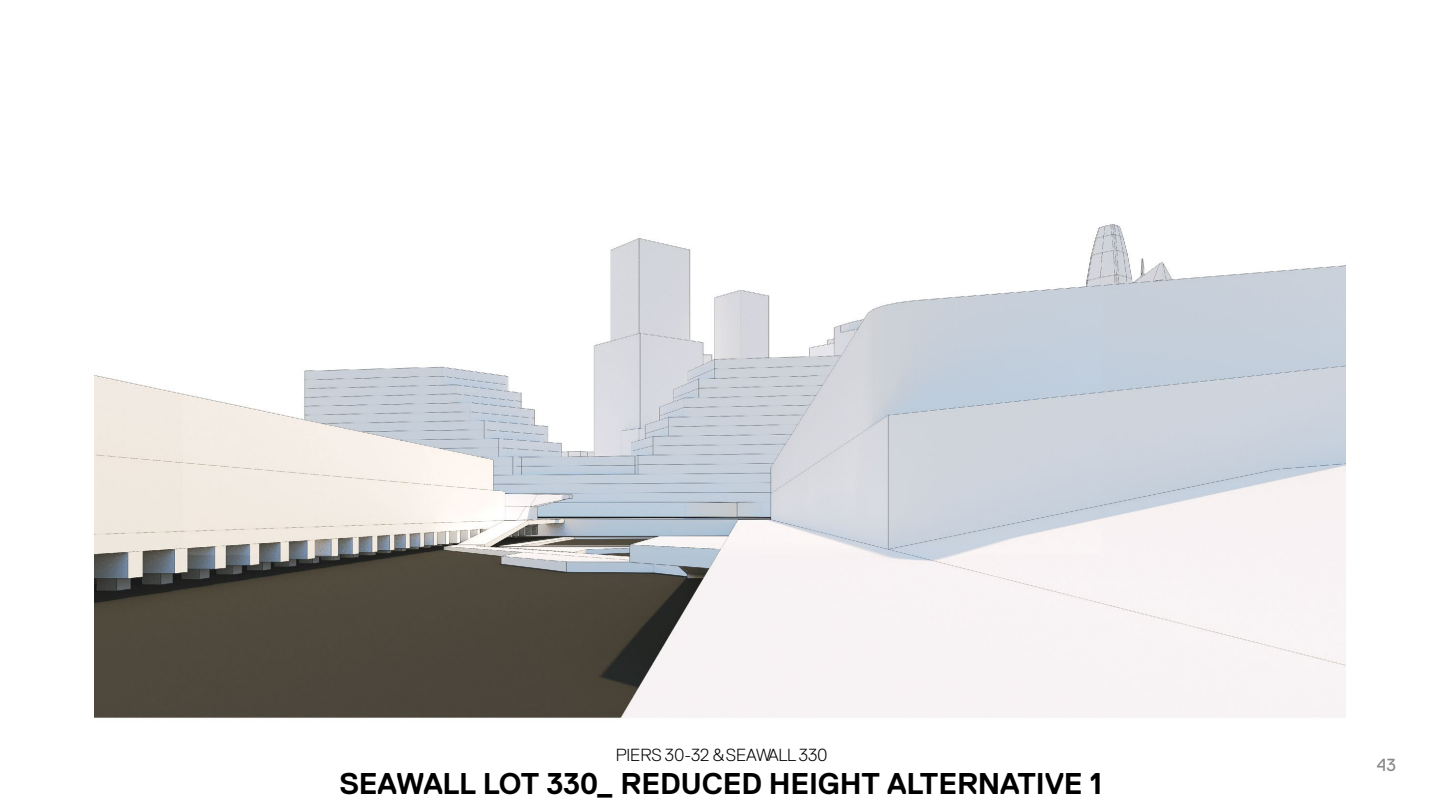
<style>
.page{position:relative;width:1440px;height:810px;background:#fff}
.page>*{position:absolute;margin:0;border:0;box-sizing:border-box;transform-origin:0 0}
.t1{font:700 30px "Replica Std";letter-spacing:-.005em;color:#000}
.t2{font:300 17.5px "Replica Std";letter-spacing:-.005em;color:#000}
.t3{font:17.5px "Replica Std";color:#898989}
</style>
<div class="page">
<img style="left:94px;top:224px;width:1252px;height:494px">
<p class="t2" style="left:616px;top:745px;width:213px">PIERS 30-32&amp;SEAWALL 330</p>
<p class="t1" style="left:339px;top:767px;width:764px">SEAWALL LOT 330_ REDUCED HEIGHT ALTERNATIVE 1</p>
<p class="t3" style="left:1377px;top:755px;width:21px">43</p>
</div>
